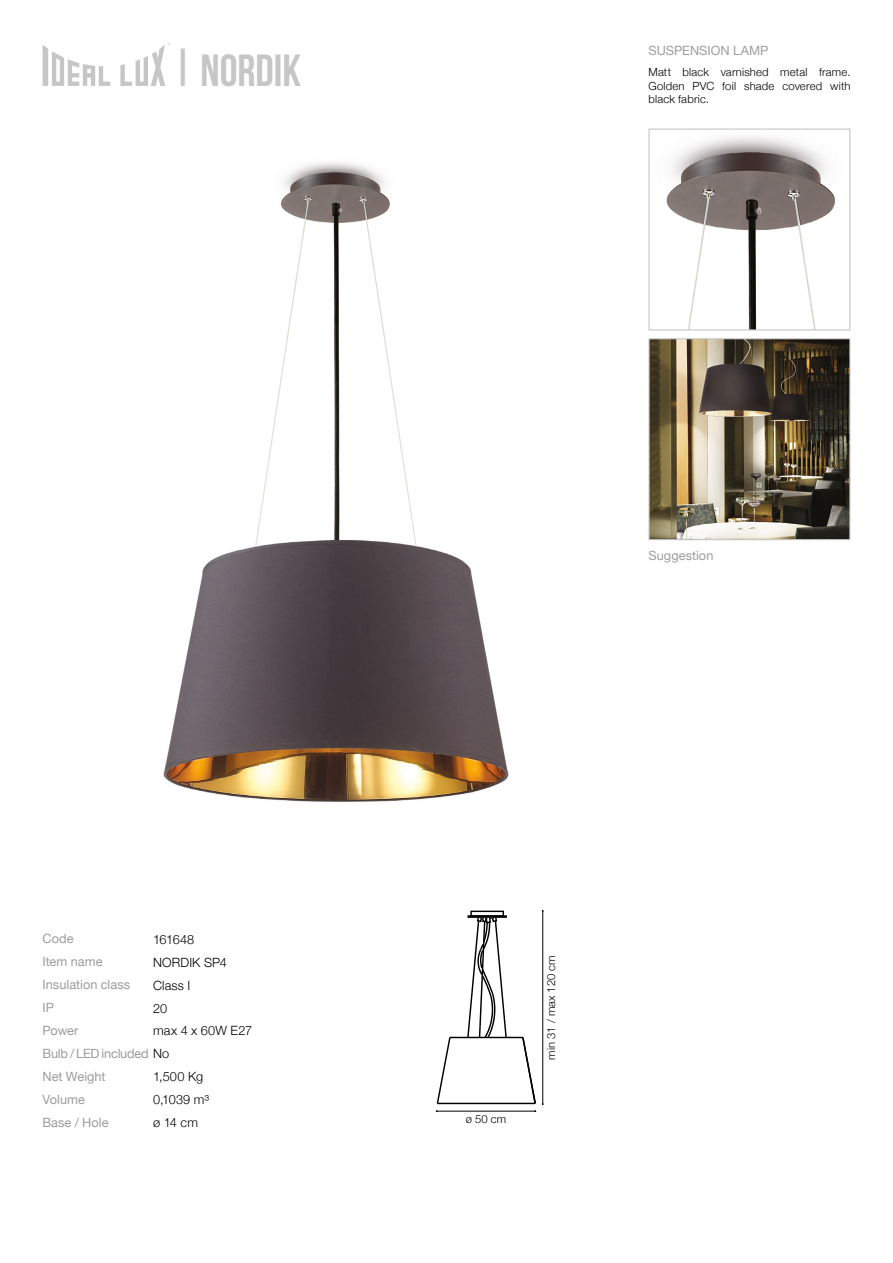
<style>
.page{position:relative;width:893px;height:1263px;background:#fff}
.page>*{position:absolute;margin:0;border:0;box-sizing:border-box;transform-origin:0 0}
.t1{font:45px "Bebas Neue";color:#c6c6c6}
.t2{font:12.75px/23px "Helvetica Neue";color:#9d9d9c}
.t3{font:300 12.75px/23px "Helvetica Neue";letter-spacing:.01em;color:#000}
.t4{font:12.75px/22.8px "Helvetica Neue";letter-spacing:-.02em;color:#9d9d9c}
.t5{font:300 11.25px/13.5px "Helvetica Neue";letter-spacing:.015em;color:#000;text-align:justify}
.s1{font-weight:300;color:#000}
</style>
<div class="page">
<svg style="left:43px;top:43px;width:127px;height:43px"></svg>
<img style="left:163px;top:162px;width:346px;height:640px">
<img style="left:666px;top:136px;width:169px;height:192px">
<div style="left:648px;top:129px;width:202px;height:201px;border:1px solid #c6c6c6"></div>
<hr style="left:437px;top:1111px;width:98px;height:1px;background:#000">
<hr style="left:542px;top:911px;width:1px;height:193px;background:#000">
<hr style="left:437px;top:1103px;width:98px;height:1px;background:#000">
<svg style="left:436px;top:1036px;width:16px;height:76px"></svg>
<hr style="left:450px;top:1037px;width:73px;height:1px;background:#000">
<svg style="left:521px;top:1036px;width:23px;height:76px"></svg>
<svg style="left:466px;top:918px;width:42px;height:121px"></svg>
<div style="left:470px;top:911px;width:34px;height:6px;border:1px solid #000"></div>
<div style="left:467px;top:915px;width:40px;height:3px;border:1px solid #000"></div>
<img style="left:650px;top:340px;width:198px;height:198px">
<div style="left:648px;top:338px;width:202px;height:202px;border:1px solid #c6c6c6"></div>
<h1 class="t1" style="left:171px;top:43px;width:24px">|</h1>
<h1 class="t1" style="left:200px;top:46px;width:102px">NORDIK</h1>
<p class="t2" style="left:648px;top:38px;width:121px">SUSPENSION LAMP</p>
<p class="t5" style="left:648px;top:65px;width:203px">Matt black varnished metal frame.<br>Golden PVC foil shade covered with black fabric.</p>
<p class="t2" style="left:43px;top:926px;width:89px">Code<br>Item name<br>Insulation class</p>
<p class="t2" style="left:43px;top:995px;width:13px">IP</p>
<p class="t3" style="left:153px;top:927px;width:43px">161648</p>
<p class="t3" style="left:153px;top:950px;width:75px">NORDIK SP4<br>Class I</p>
<p class="t3" style="left:153px;top:996px;width:16px">20</p>
<p class="t4" style="left:42px;top:1018px;width:128px">Power<br>Bulb / LED included <span class="s1">No</span></p>
<p class="t3" style="left:153px;top:1018px;width:101px">max 4 x 60W E27</p>
<p class="t2" style="left:42px;top:1064px;width:65px">Net Weight</p>
<p class="t2" style="left:42px;top:1087px;width:68px">Volume<br>Base / Hole</p>
<p class="t3" style="left:153px;top:1064px;width:52px">1,500 Kg</p>
<p class="t3" style="left:153px;top:1087px;width:57px">0,1039 m³ ø 14 cm</p>
<p class="t2" style="left:648px;top:543px;width:66px">Suggestion</p>
<p class="t5" style="left:466px;top:1112px;width:42px">ø 50 cm</p>
<p class="t5" style="left:544px;top:1059px;width:105px;rotate:-90deg">min 31 / max 120 cm</p>
</div>
